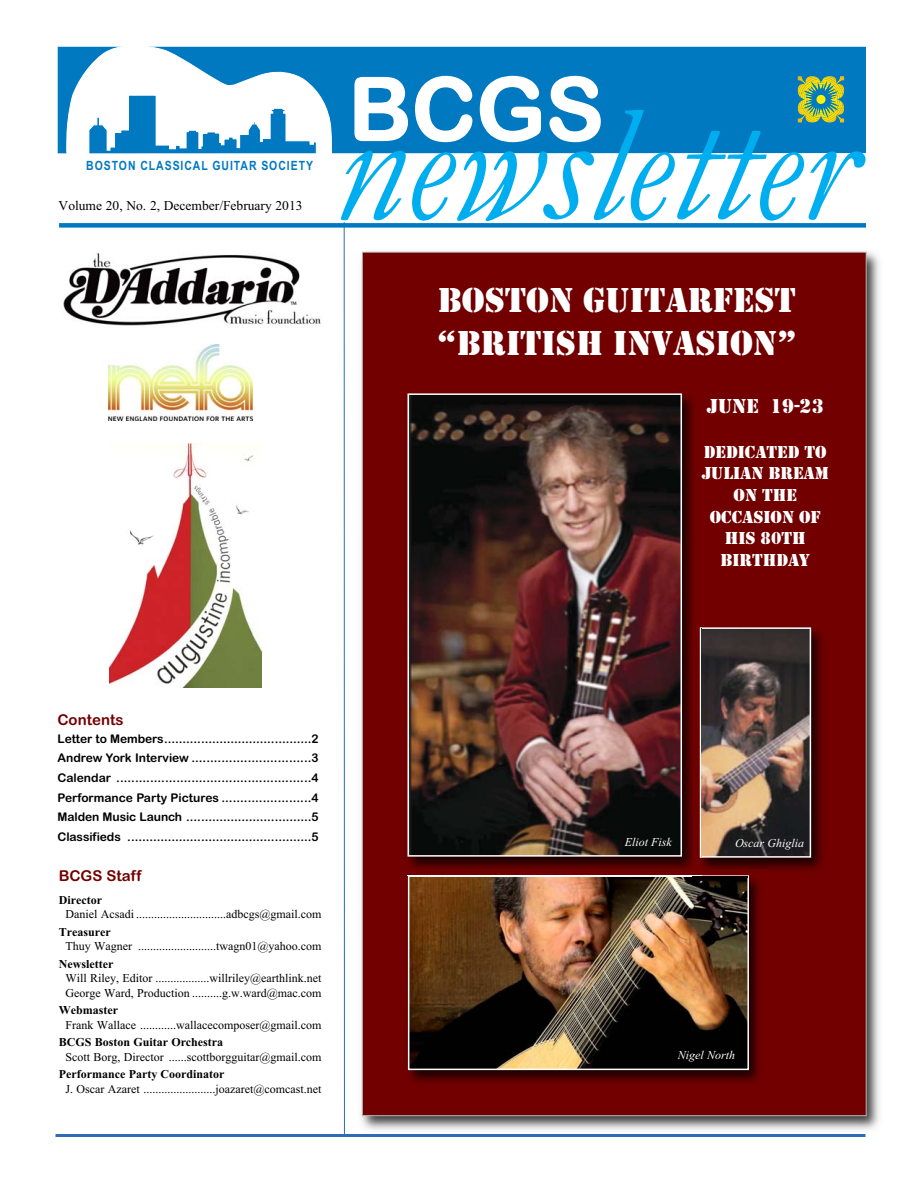
<style>
.page{position:relative;width:918px;height:1188px;background:#fff}
.page>*{position:absolute;margin:0;border:0;box-sizing:border-box;transform-origin:0 0}
.t1{font:italic 166.5px "Garamond";letter-spacing:-.005em;color:#00aeef}
.t2{font:36px/43.2px "Stencil";color:#fff}
.t3{font:21px "Stencil";color:#fff}
.t4{font:18px/21.6px "Stencil";color:#fff;text-align:center}
.t5{font:15px "Arial Rounded MT Bold";color:#730000}
.t6{font:13.5px "Times New Roman";color:#000}
.t7{font:700 12.75px "Arial Narrow";letter-spacing:.075em;color:#0079c1}
.t8{font:12px/14.4px "Times New Roman";color:#000}
.t9{font:12px/19.5px "Arial Rounded MT Bold";letter-spacing:-.005em;color:#000;text-align:justify}
.t10{font:12px "Times New Roman PS Bold MT OTF";color:#000}
.t11{font:italic 12px "Times New Roman";color:#fff}
</style>
<div class="page">
<img style="left:361px;top:251px;width:518px;height:879px">
<div style="left:363px;top:252px;width:503px;height:863px;background:#730000"></div>
<hr style="left:56px;top:1134px;width:810px;height:3px;background:#2f6cb4">
<hr style="left:344px;top:222px;width:1px;height:913px;background:#2f6cb4">
<div style="left:58px;top:47px;width:808px;height:106px;background:#0079c1"></div>
<svg style="left:354px;top:75px;width:119px;height:68px"></svg>
<svg style="left:479px;top:75px;width:62px;height:68px"></svg>
<svg style="left:549px;top:75px;width:52px;height:68px"></svg>
<svg style="left:65px;top:46px;width:267px;height:108px"></svg>
<div style="left:59px;top:223px;width:807px;height:5px;background:#0079c1"></div>
<svg style="left:798px;top:76px;width:46px;height:46px"></svg>
<img style="left:63px;top:252px;width:258px;height:74px">
<img style="left:108px;top:344px;width:144px;height:76px">
<img style="left:109px;top:444px;width:152px;height:243px">
<img style="left:407px;top:876px;width:353px;height:207px">
<img style="left:411px;top:878px;width:335px;height:189px">
<div style="left:408px;top:875px;width:341px;height:195px;border:2px solid #fff"></div>
<img style="left:769px;top:627px;width:54px;height:243px">
<img style="left:749px;top:869px;width:20px;height:8px">
<img style="left:408px;top:875px;width:341px;height:2px">
<img style="left:693px;top:877px;width:54px;height:1px">
<img style="left:703px;top:630px;width:105px;height:225px">
<div style="left:700px;top:627px;width:111px;height:231px;border:2px solid #fff"></div>
<img style="left:408px;top:395px;width:286px;height:474px">
<img style="left:407px;top:875px;width:286px;height:1px">
<img style="left:693px;top:621px;width:9px;height:248px">
<img style="left:700px;top:627px;width:2px;height:231px">
<img style="left:410px;top:396px;width:269px;height:458px">
<div style="left:407px;top:393px;width:275px;height:464px;border:2px solid #fff"></div>
<p class="t7" style="left:86px;top:156px;width:228px">BOSTON CLASSICAL GUITAR SOCIETY</p>
<p class="t6" style="left:59px;top:196px;width:245px">Volume 20, No. 2, December/February 2013</p>
<h1 class="t1" style="left:333px;top:66px;width:518px">newsletter</h1>
<h2 class="t2" style="left:436px;top:279px;width:363px">BOSTON GUITARFEST “BRITISH INVASION”</h2>
<h3 class="t3" style="left:707px;top:394px;width:118px">JUNE 19-23</h3>
<h3 class="t4" style="left:702px;top:441px;width:129px">DEDICATED TO<br>JULIAN BREAM<br>ON THE<br>OCCASION OF<br>HIS 80TH<br>BIRTHDAY</h3>
<p class="t5" style="left:58px;top:711px;width:67px">Contents</p>
<p class="t9" style="left:58px;top:729px;width:263px">Letter to Members........................................2<br>Andrew York Interview ................................3<br>Calendar ....................................................4<br>Performance Party Pictures ........................4<br>Malden Music Launch ..................................5<br>Classifieds ..................................................5</p>
<p class="t5" style="left:59px;top:867px;width:84px">BCGS Staff</p>
<p class="t10" style="left:59px;top:892px;width:45px">Director</p>
<p class="t8" style="left:66px;top:907px;width:257px">Daniel Acsadi ..............................adbcgs@gmail.com</p>
<p class="t10" style="left:59px;top:924px;width:53px">Treasurer</p>
<p class="t8" style="left:66px;top:939px;width:257px">Thuy Wagner ..........................twagn01@yahoo.com</p>
<p class="t10" style="left:59px;top:956px;width:56px">Newsletter</p>
<p class="t8" style="left:66px;top:971px;width:257px">Will Riley, Editor ..................willriley@earthlink.net<br>George Ward, Production ..........g.w.ward@mac.com</p>
<p class="t10" style="left:59px;top:1002px;width:61px">Webmaster</p>
<p class="t8" style="left:66px;top:1017px;width:257px">Frank Wallace ............wallacecomposer@gmail.com</p>
<p class="t10" style="left:59px;top:1034px;width:166px">BCGS Boston Guitar Orchestra</p>
<p class="t8" style="left:66px;top:1049px;width:257px">Scott Borg, Director ......scottborgguitar@gmail.com</p>
<p class="t10" style="left:59px;top:1066px;width:167px">Performance Party Coordinator</p>
<p class="t8" style="left:66px;top:1081px;width:257px">J. Oscar Azaret ........................joazaret@comcast.net</p>
<p class="t11" style="left:625px;top:834px;width:49px">Eliot Fisk</p>
<p class="t11" style="left:735px;top:835px;width:71px">Oscar Ghiglia</p>
<p class="t11" style="left:678px;top:1046px;width:59px">Nigel North</p>
</div>
